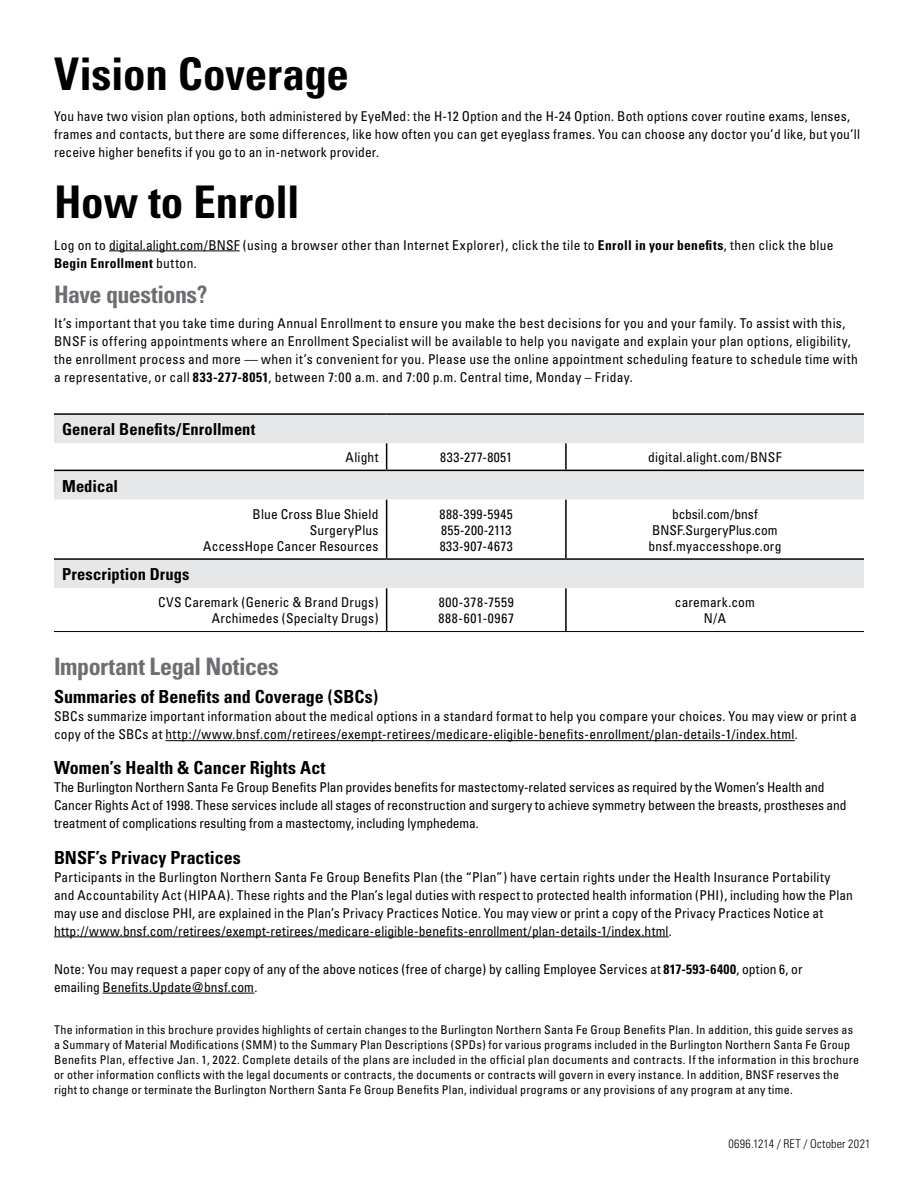
<style>
.page{position:relative;width:918px;height:1188px;background:#fff}
.page>*{position:absolute;margin:0;border:0;box-sizing:border-box;transform-origin:0 0}
.t1{font:700 condensed 45px "Univers";letter-spacing:-.005em;color:#000}
.t2{font:700 condensed 24px "Univers";letter-spacing:-.02em;color:#6d6e71}
.t3{font:700 condensed 18px "Univers";color:#000}
.t4{font:700 condensed 16.5px "Univers";letter-spacing:.005em;color:#000}
.t5{font:condensed 13.5px/18px "Univers";letter-spacing:.015em;color:#000}
.t6{font:condensed 13.5px/18px "Univers";letter-spacing:-.005em;color:#000}
.t7{font:condensed 13.5px/16.2px "Univers";letter-spacing:.055em;color:#000}
.t8{font:condensed 12px/15px "Univers";letter-spacing:.02em;color:#000}
.t9{font:300 condensed 12px "Univers";letter-spacing:.02em;color:#000}
.s1{font-weight:700}
</style>
<div class="page">
<hr style="left:109px;top:251px;width:131px;height:1px;background:#000">
<div style="left:54px;top:415px;width:810px;height:28px;background:#e6e7e8"></div>
<svg style="left:54px;top:443px;width:810px;height:188px"></svg>
<hr style="left:54px;top:413px;width:333px;height:2px;background:#000">
<hr style="left:387px;top:413px;width:179px;height:2px;background:#000">
<hr style="left:566px;top:413px;width:298px;height:2px;background:#000">
<hr style="left:54px;top:470px;width:333px;height:1px;background:#000">
<hr style="left:387px;top:470px;width:179px;height:1px;background:#000">
<hr style="left:566px;top:470px;width:298px;height:1px;background:#000">
<hr style="left:54px;top:558px;width:333px;height:2px;background:#000">
<hr style="left:387px;top:558px;width:179px;height:2px;background:#000">
<hr style="left:566px;top:558px;width:298px;height:2px;background:#000">
<hr style="left:54px;top:631px;width:333px;height:1px;background:#000">
<hr style="left:387px;top:631px;width:179px;height:1px;background:#000">
<hr style="left:566px;top:631px;width:298px;height:1px;background:#000">
<svg style="left:386px;top:443px;width:1px;height:27px"></svg>
<hr style="left:565px;top:443px;width:2px;height:27px;background:#000">
<hr style="left:386px;top:500px;width:1px;height:58px;background:#000">
<hr style="left:565px;top:500px;width:2px;height:58px;background:#000">
<hr style="left:386px;top:588px;width:1px;height:43px;background:#000">
<hr style="left:565px;top:588px;width:2px;height:43px;background:#000">
<hr style="left:165px;top:740px;width:630px;height:1px;background:#000">
<hr style="left:54px;top:937px;width:615px;height:1px;background:#000">
<hr style="left:103px;top:993px;width:151px;height:1px;background:#000">
<h1 class="t1" style="left:54px;top:46px;width:297px">Vision Coverage</h1>
<p class="t5" style="left:54px;top:107px;width:808px">You have two vision plan options, both administered by EyeMed: the H-12 Option and the H-24 Option. Both options cover routine exams, lenses, frames and contacts, but there are some differences, like how often you can get eyeglass frames. You can choose any doctor you’d like, but you’ll receive higher benefits if you go to an in-network provider.</p>
<h1 class="t1" style="left:54px;top:174px;width:247px">How to Enroll</h1>
<p class="t5" style="left:54px;top:236px;width:781px">Log on to digital.alight.com/BNSF (using a browser other than Internet Explorer), click the tile to <span class="s1">Enroll in your benefits</span>, then click the blue<br><span class="s1">Begin Enrollment</span> button.</p>
<h2 class="t2" style="left:54px;top:280px;width:155px">Have questions?</h2>
<p class="t5" style="left:54px;top:314px;width:805px">It’s important that you take time during Annual Enrollment to ensure you make the best decisions for you and your family. To assist with this, BNSF is offering appointments where an Enrollment Specialist will be available to help you navigate and explain your plan options, eligibility, the enrollment process and more — when it’s convenient for you. Please use the online appointment scheduling feature to schedule time with a representative, or call <span class="s1">833-277-8051</span>, between 7:00 a.m. and 7:00 p.m. Central time, Monday – Friday.</p>
<p class="t4" style="left:62px;top:419px;width:195px">General Benefits/Enrollment</p>
<p class="t5" style="left:346px;top:448px;width:34px">Alight</p>
<p class="t5" style="left:440px;top:448px;width:73px">833-277-8051</p>
<p class="t5" style="left:648px;top:448px;width:135px">digital.alight.com/BNSF</p>
<p class="t4" style="left:62px;top:476px;width:58px">Medical</p>
<p class="t5" style="left:203px;top:505px;width:177px;line-height:16.2px;text-align:right">Blue Cross Blue Shield<br>SurgeryPlus<br>AccessHope Cancer Resources</p>
<p class="t5" style="left:440px;top:505px;width:75px;line-height:16.2px;text-align:justify">888-399-5945<br>855-200-2113<br>833-907-4673</p>
<p class="t5" style="left:648px;top:505px;width:134px;line-height:16.2px;text-align:center">bcbsil.com/bnsf<br>BNSF.SurgeryPlus.com bnsf.myaccesshope.org</p>
<p class="t4" style="left:62px;top:564px;width:129px">Prescription Drugs</p>
<p class="t5" style="left:158px;top:594px;width:222px;line-height:16.2px;text-align:right">CVS Caremark (Generic &amp; Brand Drugs)<br>Archimedes (Specialty Drugs)</p>
<p class="t7" style="left:438px;top:594px;width:77px">800-378-7559<br>888-601-0967</p>
<p class="t5" style="left:675px;top:594px;width:82px;line-height:16.2px;text-align:center">caremark.com<br>N/A</p>
<h2 class="t2" style="left:54px;top:652px;width:226px">Important Legal Notices</h2>
<h3 class="t3" style="left:54px;top:686px;width:326px">Summaries of Benefits and Coverage (SBCs)</h3>
<p class="t5" style="left:54px;top:707px;width:804px">SBCs summarize important information about the medical options in a standard format to help you compare your choices. You may view or print a copy of the SBCs at http://www.bnsf.com/retirees/exempt-retirees/medicare-eligible-benefits-enrollment/plan-details-1/index.html.</p>
<h3 class="t3" style="left:54px;top:757px;width:273px">Women’s Health &amp; Cancer Rights Act</h3>
<p class="t6" style="left:54px;top:778px;width:794px">The Burlington Northern Santa Fe Group Benefits Plan provides benefits for mastectomy-related services as required by the Women’s Health and<br>Cancer Rights Act of 1998. These services include all stages of reconstruction and surgery to achieve symmetry between the breasts, prostheses and treatment of complications resulting from a mastectomy, including lymphedema.</p>
<h3 class="t3" style="left:54px;top:846px;width:188px">BNSF’s Privacy Practices</h3>
<p class="t5" style="left:54px;top:868px;width:800px">Participants in the Burlington Northern Santa Fe Group Benefits Plan (the “Plan”) have certain rights under the Health Insurance Portability and Accountability Act (HIPAA). These rights and the Plan’s legal duties with respect to protected health information (PHI), including how the Plan may use and disclose PHI, are explained in the Plan’s Privacy Practices Notice. You may view or print a copy of the Privacy Practices Notice at http://www.bnsf.com/retirees/exempt-retirees/medicare-eligible-benefits-enrollment/plan-details-1/index.html.</p>
<p class="t5" style="left:54px;top:960px;width:750px">Note: You may request a paper copy of any of the above notices (free of charge) by calling Employee Services at <span class="s1">817-593-6400</span>, option 6, or emailing Benefits.Update@bnsf.com.</p>
<p class="t8" style="left:54px;top:1022px;width:807px">The information in this brochure provides highlights of certain changes to the Burlington Northern Santa Fe Group Benefits Plan. In addition, this guide serves as a Summary of Material Modifications (SMM) to the Summary Plan Descriptions (SPDs) for various programs included in the Burlington Northern Santa Fe Group Benefits Plan, effective Jan. 1, 2022. Complete details of the plans are included in the official plan documents and contracts. If the information in this brochure or other information conflicts with the legal documents or contracts, the documents or contracts will govern in every instance. In addition, BNSF reserves the right to change or terminate the Burlington Northern Santa Fe Group Benefits Plan, individual programs or any provisions of any program at any time.</p>
<p class="t9" style="left:728px;top:1136px;width:144px">0696.1214 / RET / October 2021</p>
</div>
